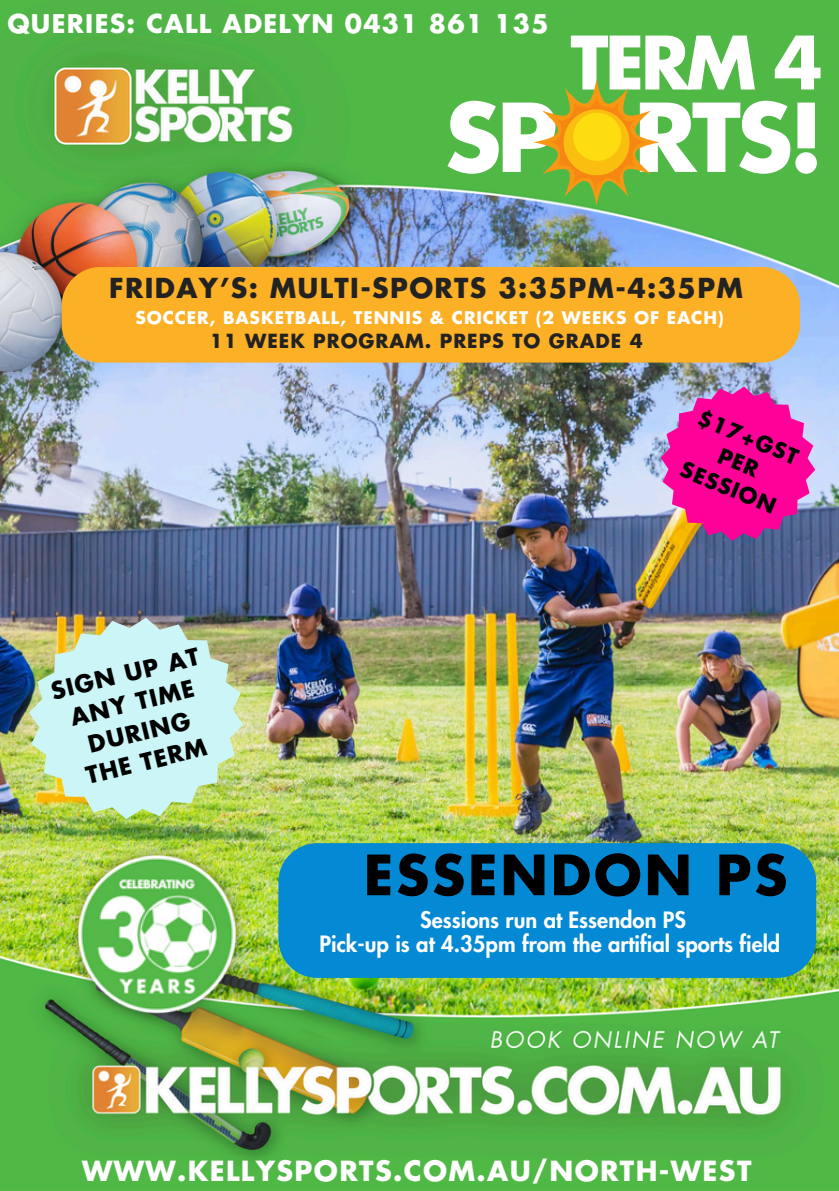
<style>
.page{position:relative;width:839px;height:1191px;background:#fff}
.page>*{position:absolute;margin:0;border:0;box-sizing:border-box;transform-origin:0 0}
.t1{font:700 92px "Futura Std";color:#fff}
.t2{font:700 71.6px "Futura Std";color:#fff}
.t3{font:700 54px "Futura Std";letter-spacing:.05em;color:#000}
.t4{font:700 27.2px "Futura Std";letter-spacing:.05em;color:#fff}
.t5{font:700 27px "Futura Std";letter-spacing:.05em;color:#222}
.t6{font:700 25.2px "Futura Std";letter-spacing:.05em;color:#fff}
.t7{font:700 23.2px/30px "Futura Std";color:#000;text-align:center}
.t8{font:800 22px "Futura Std";color:#fff}
.t9{font:700 21.2px/27px "Futura Std";color:#000;text-align:center}
.t10{font:700 19px "Futura Std";letter-spacing:.05em;color:#222}
.t11{font:700 17px "Futura Std";letter-spacing:.05em;color:#fff}
</style>
<div class="page">
<img style="left:0;top:389px;width:838px;height:471px">
<img style="left:0;top:0;width:838px;height:389px">
<img style="left:0;top:860px;width:838px;height:330px">
<div style="left:62px;top:267px;width:738px;height:96px;background:#fcb026;border-radius:39px"></div>
<img style="left:29px;top:618px;width:214px;height:201px">
<svg style="left:660px;top:387px;width:155px;height:154px;background:#e332a3"></svg>
<svg style="left:533px;top:79px;width:126px;height:126px;background:#7eae3a"></svg>
<div style="left:563px;top:109px;width:66px;height:66px;background:#fabe11;border-radius:50%"></div>
<div style="left:573px;top:113px;width:48px;height:48px;background:#fddd10;border-radius:50%"></div>
<div style="left:278px;top:843px;width:538px;height:135px;background:#0489d4;border-radius:39px"></div>
<img style="left:66px;top:843px;width:182px;height:182px">
<p class="t6" style="left:7px;top:12px;width:542px">QUERIES: CALL ADELYN 0431 861 135</p>
<p class="t2" style="left:570px;top:30px;width:254px">TERM 4</p>
<p class="t1" style="left:444px;top:96px;width:380px">SP RTS!</p>
<p class="t5" style="left:109px;top:276px;width:635px">FRIDAY’S: MULTI-SPORTS 3:35PM-4:35PM</p>
<p class="t11" style="left:135px;top:310px;width:590px">SOCCER, BASKETBALL, TENNIS &amp; CRICKET (2 WEEKS OF EACH)</p>
<p class="t10" style="left:210px;top:332px;width:434px">11 WEEK PROGRAM. PREPS TO GRADE 4</p>
<p class="t7" style="left:48px;top:678px;width:153px;rotate:-14deg">SIGN UP AT<br>ANY TIME<br>DURING<br>THE TERM</p>
<h3 class="t9" style="left:703px;top:406px;width:108px;rotate:22deg">$17+GST<br>PER<br>SESSION</h3>
<p class="t3" style="left:363px;top:851px;width:425px">ESSENDON PS</p>
<p class="t8" style="left:420px;top:910px;width:267px">Sessions run at Essendon PS</p>
<h4 class="t8" style="left:319px;top:934px;width:462px">Pick-up is at 4.35pm from the artifial sports field</h4>
<h2 class="t4" style="left:82px;top:1159px;width:670px">WWW.KELLYSPORTS.COM.AU/NORTH-WEST</h2>
</div>
